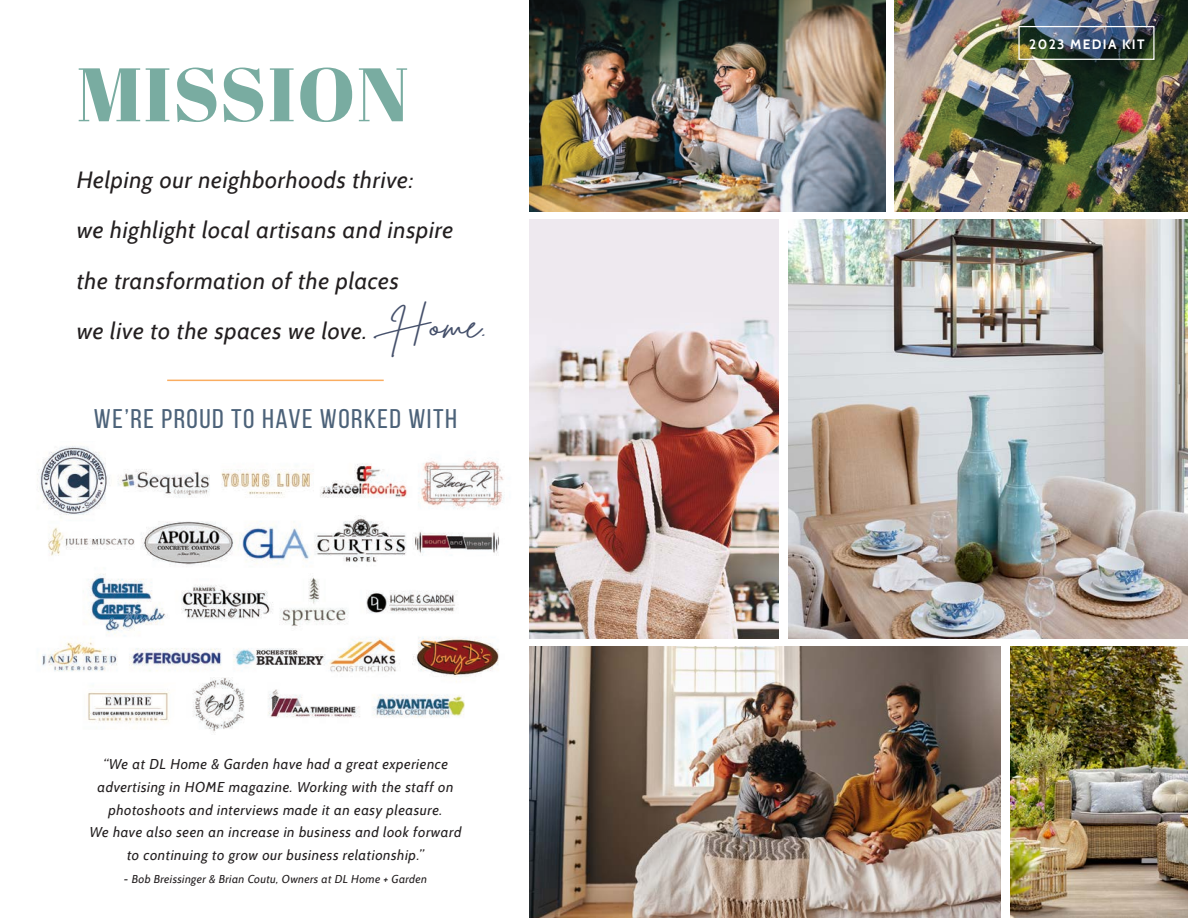
<style>
.page{position:relative;width:1188px;height:918px;background:#fff}
.page>*{position:absolute;margin:0;border:0;box-sizing:border-box;transform-origin:0 0}
.t1{font:75.6px "Abril Fatface";letter-spacing:.02em;color:#79aca1}
.t2{font:34.5px "Brittany Signature";color:#45506b;scale:1.3 1}
.t3{font:27px "Bebas Neue";letter-spacing:.05em;color:#4c6279;scale:1.08 1}
.t4{font:italic 23.4px/50.4px "Cabin";letter-spacing:.03em;color:#231f20}
.t5{font:italic 14.25px/22.8px "Cabin";letter-spacing:.04em;color:#231f20;text-align:center}
.t6{font:700 13.5px "Cabin";letter-spacing:.1em;color:#fff}
.t7{font:italic 11.4px "Cabin";letter-spacing:.03em;color:#231f20}
</style>
<div class="page">
<img style="left:789px;top:220px;width:399px;height:418px">
<img style="left:529px;top:220px;width:250px;height:418px">
<img style="left:529px;top:646px;width:471px;height:272px">
<img style="left:1010px;top:646px;width:178px;height:272px">
<img style="left:529px;top:0;width:357px;height:212px">
<img style="left:894px;top:0;width:294px;height:212px">
<hr style="left:167px;top:380px;width:217px;height:1px;background:#faad60">
<div style="left:1018px;top:26px;width:137px;height:34px;border:1px solid #fff"></div>
<img style="left:37px;top:446px;width:467px;height:287px">
<p class="t1" style="left:77px;top:41px;width:334px">MISSION</p>
<p class="t4" style="left:77px;top:154px;width:378px">Helping our neighborhoods thrive:<br>we highlight local artisans and inspire the transformation of the places<br>we live to the spaces we love.</p>
<p class="t2" style="left:392px;top:304px;width:74px">Home.</p>
<p class="t3" style="left:94px;top:404px;width:338px">WE’RE PROUD TO HAVE WORKED WITH</p>
<p class="t5" style="left:98px;top:752px;width:357px">“We at DL Home &amp; Garden have had a great experience advertising in HOME magazine. Working with the staff on photoshoots and interviews made it an easy pleasure.</p>
<p class="t5" style="left:89px;top:821px;width:374px">We have also seen an increase in business and look forward to continuing to grow our business relationship.”</p>
<p class="t7" style="left:124px;top:872px;width:305px">- Bob Breissinger &amp; Brian Coutu, Owners at DL Home + Garden</p>
<p class="t6" style="left:1029px;top:36px;width:117px">2023 MEDIA KIT</p>
</div>
